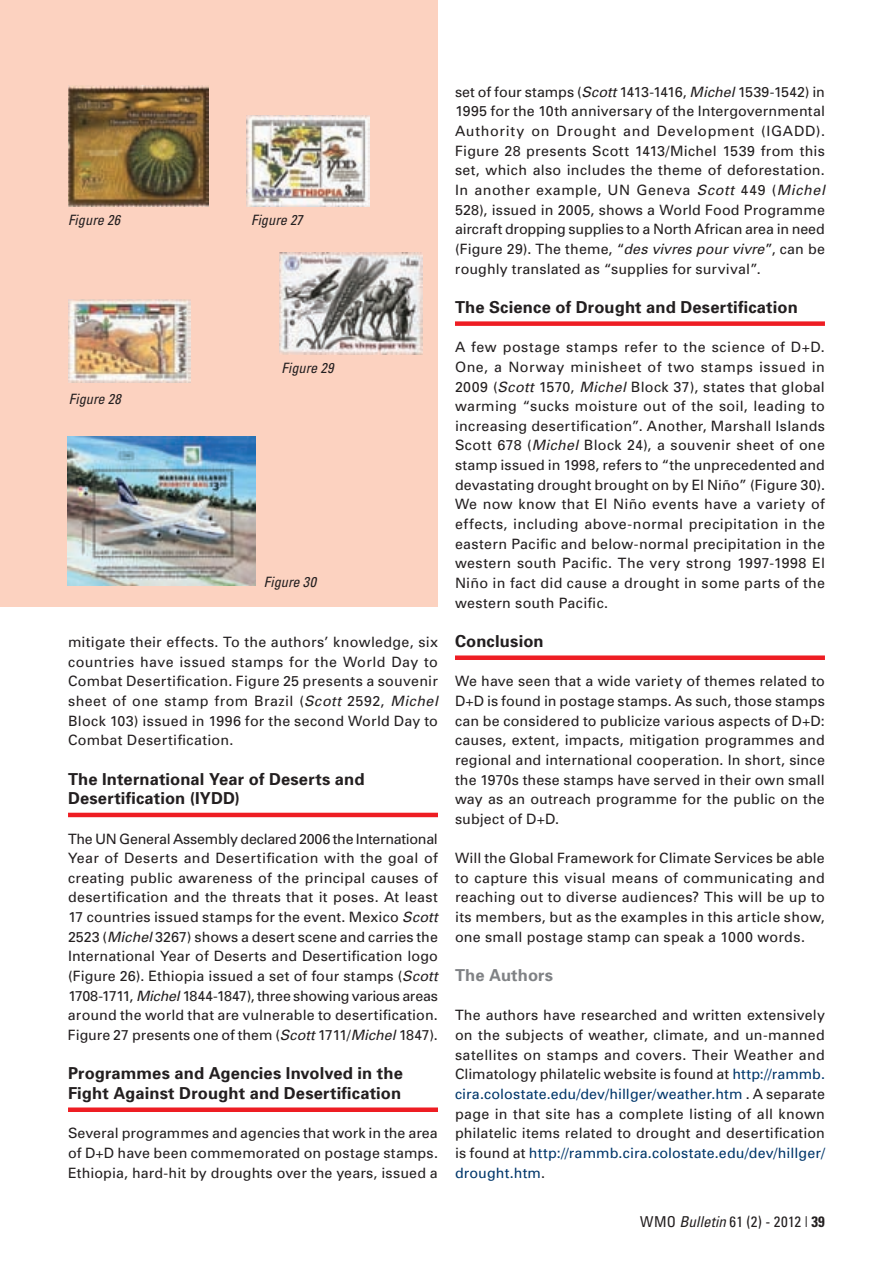
<style>
.page{position:relative;width:893px;height:1263px;background:#fff}
.page>*{position:absolute;margin:0;border:0;box-sizing:border-box;transform-origin:0 0}
.t1{font:700 16.5px/19.6px "Univers";letter-spacing:.01em;color:#231f20}
.t2{font:700 16.5px "Univers";letter-spacing:.01em;color:#808285}
.t3{font:condensed 15px "Univers";letter-spacing:.02em;color:#231f20}
.t4{font:14.25px/19.6px "Univers";letter-spacing:.015em;color:#231f20}
.t5{font:italic condensed 14.25px "Univers";letter-spacing:.01em;color:#231f20}
.s1{font-style:italic}
.s2{color:#00376b}
.s3{font-weight:700}
</style>
<div class="page">
<hr style="left:68px;top:813px;width:370px;height:4px;background:#ee1d23">
<div style="left:68px;top:1107px;width:370px;height:5px;background:#ee1d23"></div>
<div style="left:455px;top:321px;width:370px;height:5px;background:#ee1d23"></div>
<div style="left:455px;top:655px;width:370px;height:5px;background:#ee1d23"></div>
<div style="left:0;top:0;width:437px;height:607px;background:#fcd2c0"></div>
<img style="left:68px;top:85px;width:140px;height:121px">
<img style="left:247px;top:115px;width:123px;height:91px">
<img style="left:68px;top:299px;width:122px;height:83px">
<img style="left:279px;top:253px;width:143px;height:101px">
<img style="left:68px;top:437px;width:188px;height:148px">
<p class="t5" style="left:68px;top:210px;width:54px">Figure 26</p>
<p class="t5" style="left:69px;top:390px;width:54px">Figure 28</p>
<p class="t5" style="left:251px;top:210px;width:53px">Figure 27</p>
<p class="t5" style="left:281px;top:359px;width:53px">Figure 29</p>
<p class="t5" style="left:264px;top:572px;width:54px">Figure 30</p>
<p class="t4" style="left:68px;top:632px;width:371px;text-align:justify">mitigate their effects To the authors’ knowledge, six countries have issued stamps for the World Day to Combat Desertification Figure 25 presents a souvenir sheet of one stamp from Brazil (<span class="s1">Scott</span> 2592, <span class="s1">Michel </span>Block 103) issued in 1996 for the second World Day to Combat Desertification</p>
<p class="t1" style="left:68px;top:768px;width:298px">The International Year of Deserts and<br>Desertification (IYDD)</p>
<p class="t4" style="left:68px;top:828px;width:371px">The UN General Assembly declared 2006 the International Year of Deserts and Desertification with the goal of creating public awareness of the principal causes of desertification and the threats that it poses At least 17 countries issued stamps for the event Mexico <span class="s1">Scott </span>2523 (<span class="s1">Michel</span> 3267) shows a desert scene and carries the International Year of Deserts and Desertification logo (Figure 26) Ethiopia issued a set of four stamps (<span class="s1">Scott </span>1708-1711, <span class="s1">Michel</span> 1844-1847), three showing various areas around the world that are vulnerable to desertification Figure 27 presents one of them (<span class="s1">Scott</span> 1711/<span class="s1">Michel</span> 1847)</p>
<p class="t1" style="left:68px;top:1063px;width:336px">Programmes and Agencies Involved in the<br>Fight Against Drought and Desertification</p>
<p class="t4" style="left:68px;top:1123px;width:371px">Several programmes and agencies that work in the area of D+D have been commemorated on postage stamps<br>Ethiopia, hard-hit by droughts over the years, issued a</p>
<p class="t4" style="left:455px;top:82px;width:371px">set of four stamps (<span class="s1">Scott</span> 1413-1416, <span class="s1">Michel</span> 1539-1542) in 1995 for the 10th anniversary of the Intergovernmental Authority on Drought and Development (IGADD)<br>Figure 28 presents Scott 1413/Michel 1539 from this set, which also includes the theme of deforestation In another example, UN Geneva <span class="s1">Scott</span> 449 (<span class="s1">Michel </span>528), issued in 2005, shows a World Food Programme aircraft dropping supplies to a North African area in need (Figure 29) The theme, “<span class="s1">des vivres pour vivre</span>”, can be roughly translated as “supplies for survival”</p>
<p class="t1" style="left:455px;top:297px;width:344px">The Science of Drought and Desertification</p>
<p class="t4" style="left:455px;top:337px;width:371px">A few postage stamps refer to the science of D+D One, a Norway minisheet of two stamps issued in 2009 (<span class="s1">Scott</span> 1570, <span class="s1">Michel</span> Block 37), states that global warming “sucks moisture out of the soil, leading to increasing desertification” Another, Marshall Islands Scott 678 (<span class="s1">Michel</span> Block 24), a souvenir sheet of one stamp issued in 1998, refers to “the unprecedented and devastating drought brought on by El Niño” (Figure 30)<br>We now know that El Niño events have a variety of effects, including above-normal precipitation in the eastern Pacific and below-normal precipitation in the western south Pacific The very strong 1997-1998 El Niño in fact did cause a drought in some parts of the western south Pacific</p>
<p class="t1" style="left:455px;top:631px;width:90px">Conclusion</p>
<p class="t4" style="left:455px;top:671px;width:371px;text-align:justify">We have seen that a wide variety of themes related to D+D is found in postage stamps As such, those stamps can be considered to publicize various aspects of D+D: causes, extent, impacts, mitigation programmes and regional and international cooperation In short, since the 1970s these stamps have served in their own small way as an outreach programme for the public on the subject of D+D</p>
<p class="t4" style="left:455px;top:848px;width:371px;text-align:justify">Will the Global Framework for Climate Services be able to capture this visual means of communicating and reaching out to diverse audiences? This will be up to its members, but as the examples in this article show, one small postage stamp can speak a 1000 words</p>
<p class="t2" style="left:455px;top:964px;width:100px">The Authors</p>
<p class="t4" style="left:455px;top:1005px;width:371px">The authors have researched and written extensively on the subjects of weather, climate, and un-manned satellites on stamps and covers Their Weather and Climatology philatelic website is found at <span class="s2">http://rammb cira colostate edu/dev/hillger/weather htm</span> A separate page in that site has a complete listing of all known philatelic items related to drought and desertification is found at <span class="s2">http://rammb cira colostate edu/dev/hillger/ drought htm</span></p>
<p class="t3" style="left:640px;top:1212px;width:186px">WMO <span class="s1">Bulletin</span> 61 (2) - 2012 | <span class="s3">39</span></p>
</div>
